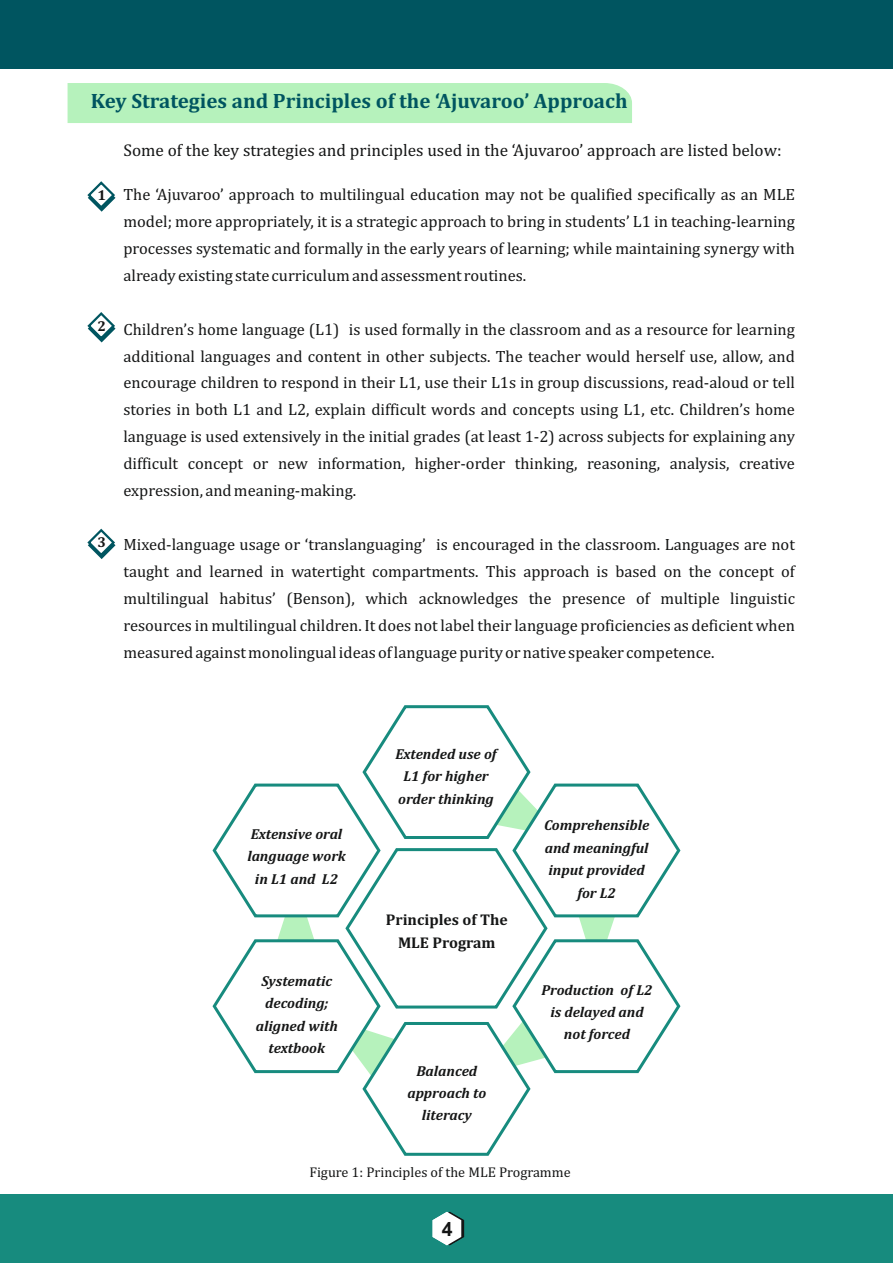
<style>
.page{position:relative;width:893px;height:1263px;background:#fff}
.page>*{position:absolute;margin:0;border:0;box-sizing:border-box;transform-origin:0 0}
.t1{font:700 21px "Cambria";color:#005560}
.t2{font:700 19.5px "Arial";color:#151616}
.t3{font:17.25px "Cambria";color:#151616}
.t4{font:16.5px/27px "Cambria";color:#151616;text-align:justify}
.t5{font:700 15.75px/22.4px "Cambria";color:#151616;text-align:center}
.t6{font:italic 700 14.55px/22.4px "Cambria";color:#151616;text-align:center}
.t7{font:700 14.55px "Cambria";color:#151616}
.t8{font:14.25px "Cambria";color:#151616}
</style>
<div class="page">
<div style="left:0;top:1194px;width:893px;height:69px;background:#178b7e"></div>
<div style="left:0;top:0;width:893px;height:69px;background:#005560"></div>
<div style="left:68px;top:83px;width:564px;height:40px;background:#b6f2bc"></div>
<svg style="left:212px;top:705px;width:469px;height:451px"></svg>
<svg style="left:87px;top:181px;width:29px;height:31px"></svg>
<svg style="left:87px;top:312px;width:29px;height:31px"></svg>
<svg style="left:87px;top:528px;width:29px;height:31px"></svg>
<svg style="left:433px;top:1212px;width:31px;height:33px"></svg>
<p class="t1" style="left:91px;top:92px;width:538px">Key Strategies and Principles of the ‘Ajuvaroo’ Approach</p>
<p class="t7" style="left:97px;top:189px;width:10px">1</p>
<p class="t7" style="left:97px;top:319px;width:10px">2</p>
<p class="t7" style="left:97px;top:536px;width:10px">3</p>
<p class="t3" style="left:123px;top:143px;width:660px">Some of the key strategies and principles used in the ‘Ajuvaroo’ approach are listed below:</p>
<p class="t4" style="left:123px;top:182px;width:673px">The ‘Ajuvaroo’ approach to multilingual education may not be qualified specifically as an MLE model; more appropriately, it is a strategic approach to bring in students’ L1 in teaching-learning processes systematic and formally in the early years of learning; while maintaining synergy with already existing state curriculum and assessment routines.</p>
<p class="t4" style="left:123px;top:316px;width:673px">Children’s home language (L1) is used formally in the classroom and as a resource for learning additional languages and content in other subjects. The teacher would herself use, allow, and encourage children to respond in their L1, use their L1s in group discussions, read-aloud or tell stories in both L1 and L2, explain difficult words and concepts using L1, etc. Children’s home language is used extensively in the initial grades (at least 1-2) across subjects for explaining any difficult concept or new information, higher-order thinking, reasoning, analysis, creative expression, and meaning-making.</p>
<p class="t4" style="left:123px;top:532px;width:673px">Mixed-language usage or ‘translanguaging’ is encouraged in the classroom. Languages are not taught and learned in watertight compartments. This approach is based on the concept of multilingual habitus’ (Benson), which acknowledges the presence of multiple linguistic resources in multilingual children. It does not label their language proficiencies as deficient when measured against monolingual ideas of language purity or native speaker competence.</p>
<p class="t6" style="left:247px;top:823px;width:100px">Extensive oral language work in L1 and L2</p>
<p class="t6" style="left:256px;top:971px;width:84px">Systematic decoding; aligned with textbook</p>
<p class="t6" style="left:395px;top:744px;width:103px">Extended use of<br>L1 for higher order thinking</p>
<p class="t5" style="left:386px;top:910px;width:124px">Principles of The<br>MLE Program</p>
<p class="t6" style="left:407px;top:1060px;width:80px">Balanced approach to literacy</p>
<p class="t6" style="left:544px;top:815px;width:107px">Comprehensible and meaningful input provided for L2</p>
<p class="t6" style="left:542px;top:979px;width:112px">Production of L2 is delayed and not forced</p>
<p class="t8" style="left:309px;top:1166px;width:263px">Figure 1: Principles of the MLE Programme</p>
<p class="t2" style="left:442px;top:1221px;width:13px">24</p>
</div>
